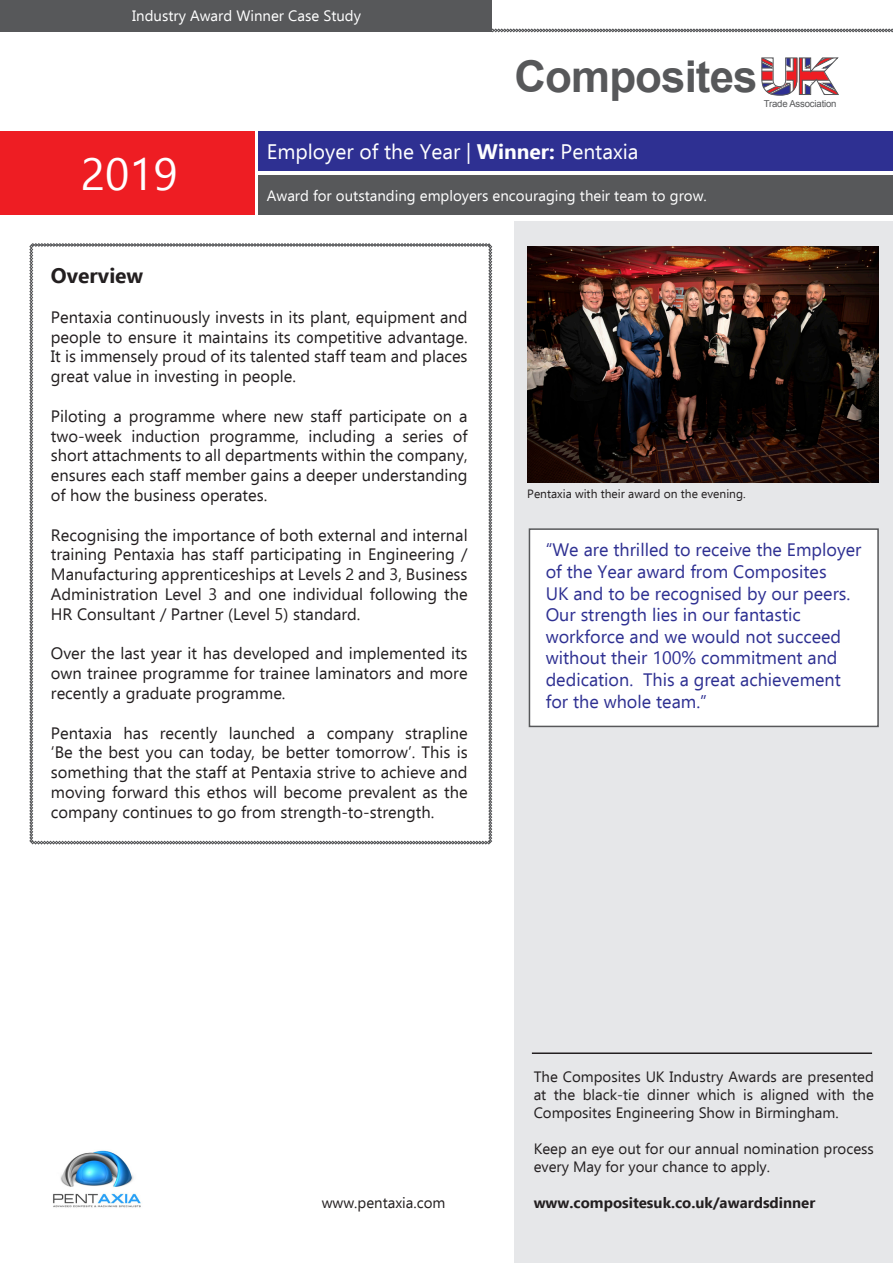
<style>
.page{position:relative;width:893px;height:1263px;background:#fff}
.page>*{position:absolute;margin:0;border:0;box-sizing:border-box;transform-origin:0 0}
.t1{font:45px "Ebrima";color:#fff}
.t2{font:700 43.8px "Arial";letter-spacing:-.02em;color:#57585a}
.t3{font:21px "Ebrima";color:#fff}
.t4{font:700 21px "Ebrima";color:#231f20}
.t5{font:18px/21.6px "Ebrima";color:#2e3092}
.t6{font:16.5px/19.8px "Ebrima";color:#231f20;text-align:justify}
.t7{font:15px/18px "Ebrima";color:#231f20;text-align:justify}
.t8{font:15px "Ebrima";color:#fff}
.t9{font:700 15px "Ebrima";color:#231f20}
.t10{font:12px "Ebrima";color:#231f20}
.t11{font:9.6px "Arial";letter-spacing:-.02em;color:#57585a}
.s1{font-weight:700}
</style>
<div class="page">
<div style="left:514px;top:221px;width:379px;height:1042px;background:#e6e7e9"></div>
<svg style="left:761px;top:57px;width:78px;height:39px"></svg>
<div style="left:0;top:131px;width:254px;height:84px;background:#ee1d23"></div>
<div style="left:258px;top:131px;width:635px;height:40px;background:#2e3092"></div>
<div style="left:258px;top:175px;width:635px;height:40px;background:#57585a"></div>
<svg style="left:30px;top:243px;width:462px;height:601px"></svg>
<img style="left:527px;top:247px;width:351px;height:236px">
<img style="left:53px;top:1150px;width:88px;height:58px">
<div style="left:0;top:0;width:491px;height:32px;background:#57585a"></div>
<svg style="left:491px;top:29px;width:402px;height:3px"></svg>
<hr style="left:532px;top:1052px;width:340px;height:2px;background:#231f20">
<div style="left:529px;top:528px;width:350px;height:199px;background:#fff;border:2px solid #57585a"></div>
<p class="t8" style="left:132px;top:5px;width:230px">Industry Award Winner Case Study</p>
<p class="t2" style="left:515px;top:46px;width:245px">Composites</p>
<p class="t11" style="left:764px;top:97px;width:74px">Trade Association</p>
<p class="t1" style="left:81px;top:140px;width:99px">2019</p>
<p class="t3" style="left:267px;top:136px;width:373px">Employer of the Year | <span class="s1">Winner:</span> Pentaxia</p>
<p class="t8" style="left:267px;top:184px;width:441px">Award for outstanding employers encouraging their team to grow.</p>
<p class="t4" style="left:51px;top:259px;width:94px">Overview</p>
<p class="t6" style="left:51px;top:306px;width:418px">Pentaxia continuously invests in its plant, equipment and people to ensure it maintains its competitive advantage.<br>It is immensely proud of its talented staff team and places great value in investing in people.</p>
<p class="t6" style="left:51px;top:405px;width:418px">Piloting a programme where new staff participate on a two-week induction programme, including a series of short attachments to all departments within the company, ensures each staff member gains a deeper understanding of how the business operates.</p>
<p class="t6" style="left:51px;top:524px;width:418px">Recognising the importance of both external and internal training Pentaxia has staff participating in Engineering / Manufacturing apprenticeships at Levels 2 and 3, Business Administration Level 3 and one individual following the HR Consultant / Partner (Level 5) standard.</p>
<p class="t6" style="left:51px;top:643px;width:418px">Over the last year it has developed and implemented its own trainee programme for trainee laminators and more recently a graduate programme.</p>
<p class="t6" style="left:51px;top:722px;width:418px">Pentaxia has recently launched a company strapline ‘Be the best you can today, be better tomorrow’. This is something that the staff at Pentaxia strive to achieve and moving forward this ethos will become prevalent as the company continues to go from strength-to-strength.</p>
<p class="t10" style="left:527px;top:485px;width:220px">Pentaxia with their award on the evening.</p>
<p class="t5" style="left:546px;top:539px;width:317px">“We are thrilled to receive the Employer of the Year award from Composites<br>UK and to be recognised by our peers.<br>Our strength lies in our fantastic workforce and we would not succeed without their 100% commitment and dedication. This a great achievement for the whole team.”</p>
<p class="t7" style="left:322px;top:1193px;width:125px">www.pentaxia.com</p>
<p class="t7" style="left:534px;top:1067px;width:342px">The Composites UK Industry Awards are presented at the black-tie dinner which is aligned with the Composites Engineering Show in Birmingham.</p>
<p class="t7" style="left:534px;top:1139px;width:342px">Keep an eye out for our annual nomination process every May for your chance to apply.</p>
<p class="t9" style="left:534px;top:1191px;width:283px">www.compositesuk.co.uk/awardsdinner</p>
</div>
